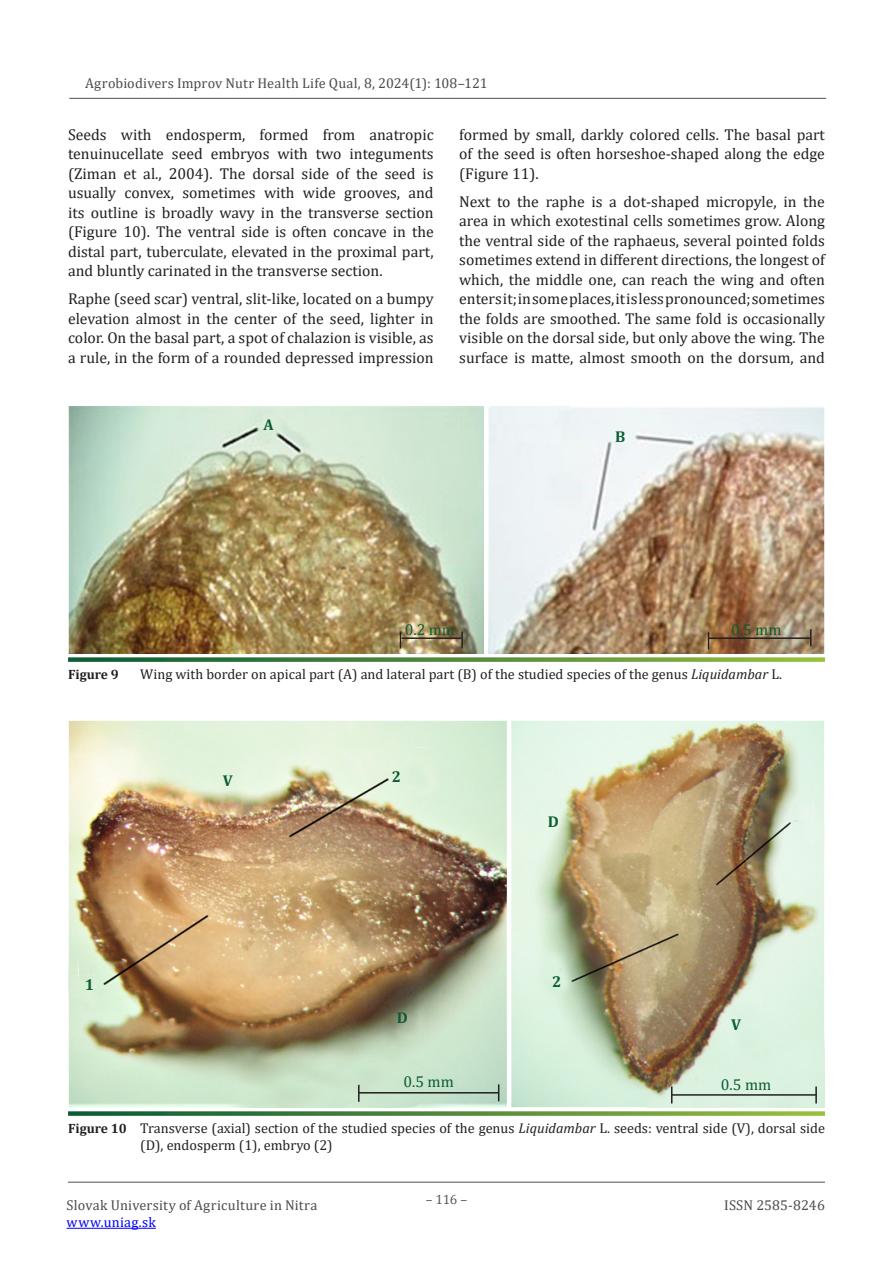
<style>
.page{position:relative;width:893px;height:1263px;background:#fff}
.page>*{position:absolute;margin:0;border:0;box-sizing:border-box;transform-origin:0 0}
.blok_ang{font:15.75px/19.5px "Cambria";color:#231f20;text-align:justify}
.blok_ang-2{font:15.75px "Cambria";color:#0c5d33}
.blok_ang-3{font:700 15.75px "Cambria";color:#0c5d33}
.obrazok{font:14.25px/17.1px "Cambria";color:#231f20}
.t1{font:14.25px "Cambria";letter-spacing:.01em;color:#4b4c4d}
.t2{font:14.25px "Cambria";letter-spacing:.02em;color:#00f}
.obrazok-2{font:700 13.5px "Cambria";color:#231f20}
.t3{font:13.5px "Cambria";color:#57585a}
.s1{font-style:italic}
.s2{font-weight:700;font-size:13.5px}
</style>
<div class="page">
<hr style="left:67px;top:1228px;width:89px;height:1px;background:#00f">
<hr style="left:69px;top:98px;width:757px;height:1px;background:#6c6d70">
<hr style="left:68px;top:1181px;width:757px;height:2px;background:#6c6d70">
<svg style="left:68px;top:657px;width:757px;height:5px;background:#62964d"></svg>
<img style="left:68px;top:406px;width:757px;height:247px">
<svg style="left:68px;top:1111px;width:757px;height:5px;background:#62964d"></svg>
<img style="left:68px;top:721px;width:757px;height:387px">
<hr style="left:484px;top:382px;width:4px;height:273px;background:#fff">
<hr style="left:507px;top:709px;width:4px;height:399px;background:#fff">
<hr style="left:359px;top:1092px;width:140px;height:1px;background:#231f20">
<svg style="left:498px;top:1084px;width:1px;height:17px"></svg>
<svg style="left:358px;top:1085px;width:2px;height:17px"></svg>
<hr style="left:672px;top:1094px;width:144px;height:2px;background:#231f20">
<svg style="left:815px;top:1086px;width:2px;height:17px"></svg>
<svg style="left:671px;top:1086px;width:1px;height:17px"></svg>
<svg style="left:461px;top:631px;width:2px;height:17px"></svg>
<svg style="left:400px;top:631px;width:1px;height:17px"></svg>
<hr style="left:401px;top:637px;width:60px;height:2px;background:#231f20">
<svg style="left:810px;top:629px;width:2px;height:17px"></svg>
<svg style="left:708px;top:632px;width:1px;height:17px"></svg>
<hr style="left:709px;top:637px;width:102px;height:2px;background:#231f20">
<p class="t1" style="left:85px;top:74px;width:404px">Agrobiodivers Improv Nutr Health Life Qual, 8, 2024(1): 108–121</p>
<p class="blok_ang" style="left:68px;top:125px;width:367px">Seeds with endosperm, formed from anatropic tenuinucellate seed embryos with two integuments (Ziman et al., 2004). The dorsal side of the seed is usually convex, sometimes with wide grooves, and its outline is broadly wavy in the transverse section (Figure 10). The ventral side is often concave in the distal part, tuberculate, elevated in the proximal part, and bluntly carinated in the transverse section.</p>
<p class="blok_ang" style="left:68px;top:289px;width:367px">Raphe (seed scar) ventral, slit-like, located on a bumpy elevation almost in the center of the seed, lighter in color. On the basal part, a spot of chalazion is visible, as a rule, in the form of a rounded depressed impression</p>
<p class="blok_ang-3" style="left:263px;top:414px;width:12px">A</p>
<p class="blok_ang" style="left:459px;top:125px;width:367px">formed by small, darkly colored cells. The basal part of the seed is often horseshoe-shaped along the edge (Figure 11).</p>
<p class="blok_ang" style="left:459px;top:192px;width:367px">Next to the raphe is a dot-shaped micropyle, in the area in which exotestinal cells sometimes grow. Along the ventral side of the raphaeus, several pointed folds sometimes extend in different directions, the longest of which, the middle one, can reach the wing and often enters it; in some places, it is less pronounced; sometimes the folds are smoothed. The same fold is occasionally visible on the dorsal side, but only above the wing. The surface is matte, almost smooth on the dorsum, and</p>
<p class="blok_ang-3" style="left:615px;top:425px;width:12px">B</p>
<p class="blok_ang-2" style="left:405px;top:621px;width:52px">0.2 mm</p>
<p class="blok_ang-2" style="left:731px;top:621px;width:52px">0.5 mm</p>
<p class="obrazok-2" style="left:68px;top:665px;width:52px">Figure 9</p>
<p class="obrazok" style="left:140px;top:666px;width:643px">Wing with border on apical part (A) and lateral part (B) of the studied species of the genus <span class="s1">Liquidambar</span> L.</p>
<p class="blok_ang-3" style="left:85px;top:973px;width:11px">1</p>
<p class="blok_ang-3" style="left:223px;top:770px;width:11px">V</p>
<p class="blok_ang-3" style="left:392px;top:766px;width:11px">2</p>
<p class="blok_ang-3" style="left:397px;top:1007px;width:13px">D</p>
<p class="blok_ang-3" style="left:548px;top:810px;width:13px">D</p>
<p class="blok_ang-3" style="left:552px;top:971px;width:11px">2</p>
<p class="blok_ang-3" style="left:731px;top:1013px;width:11px">V</p>
<p class="blok_ang-2" style="left:403px;top:1073px;width:52px">0.5 mm</p>
<p class="blok_ang-2" style="left:721px;top:1075px;width:52px">0.5 mm</p>
<p class="obrazok" style="left:140px;top:1119px;width:686px;text-indent:-72px"><span class="s2">Figure 10</span> Transverse (axial) section of the studied species of the genus <span class="s1">Liquidambar</span> L. seeds: ventral side (V), dorsal side (D), endosperm (1), embryo (2)</p>
<p class="t1" style="left:67px;top:1197px;width:252px">Slovak University of Agriculture in Nitra</p>
<p class="t2" style="left:67px;top:1214px;width:91px">www.uniag.sk</p>
<p class="t3" style="left:426px;top:1192px;width:43px">– 116 –</p>
<p class="t1" style="left:724px;top:1197px;width:102px">ISSN 2585-8246</p>
</div>
